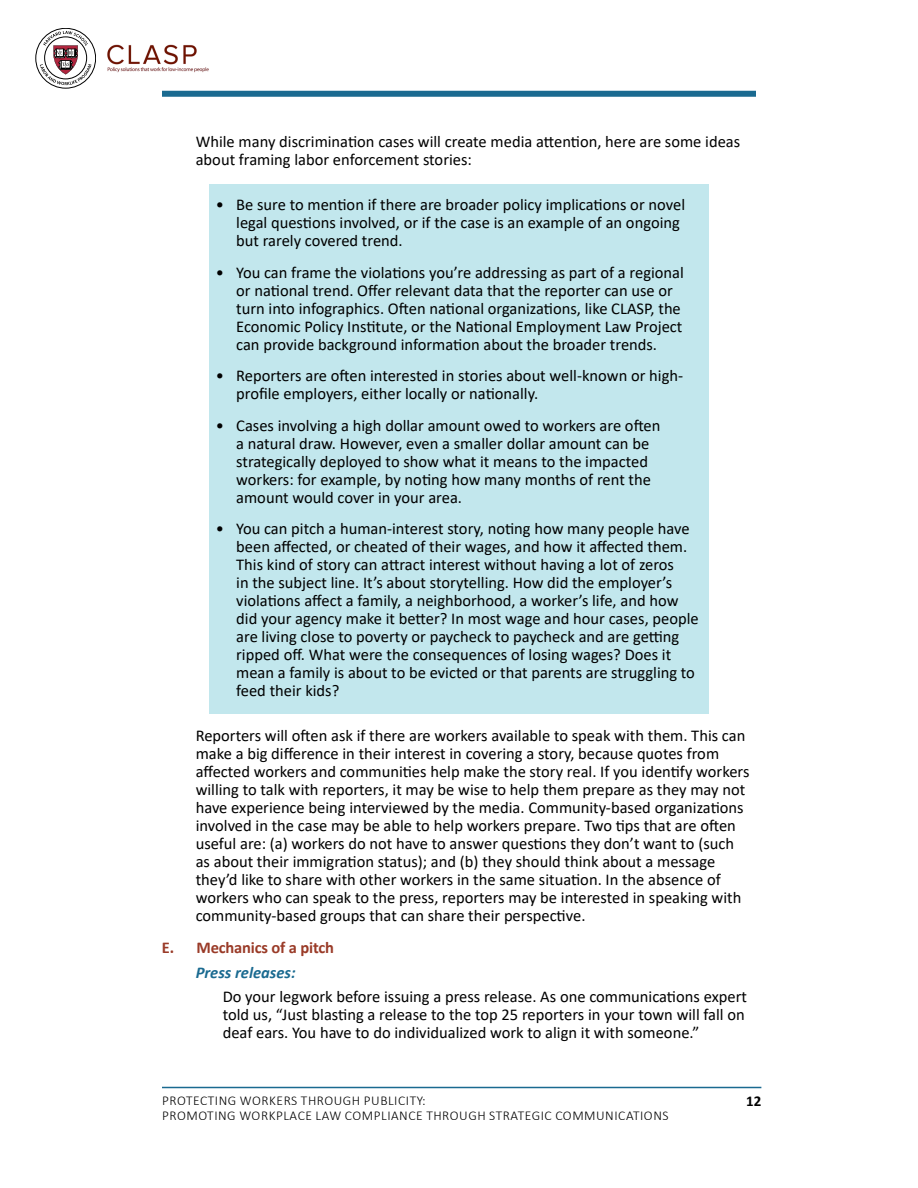
<style>
.page{position:relative;width:918px;height:1188px;background:#fff}
.page>*{position:absolute;margin:0;border:0;box-sizing:border-box;transform-origin:0 0}
.t1{font:16.5px/18px "Calibri";color:#000}
.t2{font:700 16.5px "Calibri";letter-spacing:-.01em;color:#9a3b28}
.t3{font:italic 700 16.5px "Calibri";color:#1a6a90}
.t4{font:700 15px "Calibri";color:#000}
.t5{font:300 13.5px/15px "Calibri";letter-spacing:.04em;color:#000}
</style>
<div class="page">
<hr style="left:162px;top:1087px;width:599px;height:1px;background:#1a6a90">
<img style="left:107px;top:44px;width:102px;height:29px">
<div style="left:162px;top:91px;width:594px;height:6px;background:#1a6a90"></div>
<svg style="left:36px;top:28px;width:60px;height:60px"></svg>
<div style="left:36px;top:28px;width:60px;height:60px;border:1px solid #000;border-radius:50%"></div>
<svg style="left:40px;top:31px;width:52px;height:54px"></svg>
<div style="left:209px;top:184px;width:500px;height:80px;background:#c2e7ed"></div>
<div style="left:209px;top:252px;width:500px;height:116px;background:#c2e7ed"></div>
<div style="left:209px;top:356px;width:500px;height:61px;background:#c2e7ed"></div>
<div style="left:209px;top:405px;width:500px;height:115px;background:#c2e7ed"></div>
<div style="left:209px;top:508px;width:500px;height:206px;background:#c2e7ed"></div>
<p class="t1" style="left:196px;top:132px;width:546px">While many discrimination cases will create media attention, here are some ideas about framing labor enforcement stories:</p>
<p class="t1" style="left:236px;top:195px;width:450px;text-indent:-20px">• Be sure to mention if there are broader policy implications or novel legal questions involved, or if the case is an example of an ongoing but rarely covered trend.</p>
<p class="t1" style="left:236px;top:263px;width:449px;text-indent:-20px">• You can frame the violations you’re addressing as part of a regional or national trend. Offer relevant data that the reporter can use or turn into infographics. Often national organizations, like CLASP, the Economic Policy Institute, or the National Employment Law Project can provide background information about the broader trends.</p>
<p class="t1" style="left:236px;top:366px;width:448px;text-indent:-20px">• Reporters are often interested in stories about well-known or high&shy;profile employers, either locally or nationally.</p>
<p class="t1" style="left:236px;top:416px;width:426px;text-indent:-20px">• Cases involving a high dollar amount owed to workers are often a natural draw. However, even a smaller dollar amount can be strategically deployed to show what it means to the impacted workers: for example, by noting how many months of rent the amount would cover in your area.</p>
<p class="t1" style="left:236px;top:519px;width:464px;text-indent:-20px">• You can pitch a human-interest story, noting how many people have been affected, or cheated of their wages, and how it affected them.<br>This kind of story can attract interest without having a lot of zeros<br>in the subject line. It’s about storytelling. How did the employer’s violations affect a family, a neighborhood, a worker’s life, and how did your agency make it better? In most wage and hour cases, people are living close to poverty or paycheck to paycheck and are getting ripped off. What were the consequences of losing wages? Does it mean a family is about to be evicted or that parents are struggling to feed their kids?</p>
<p class="t1" style="left:196px;top:727px;width:555px">Reporters will often ask if there are workers available to speak with them. This can make a big difference in their interest in covering a story, because quotes from affected workers and communities help make the story real. If you identify workers willing to talk with reporters, it may be wise to help them prepare as they may not have experience being interviewed by the media. Community-based organizations involved in the case may be able to help workers prepare. Two tips that are often useful are: (a) workers do not have to answer questions they don’t want to (such as about their immigration status); and (b) they should think about a message they’d like to share with other workers in the same situation. In the absence of workers who can speak to the press, reporters may be interested in speaking with community-based groups that can share their perspective.</p>
<p class="t2" style="left:162px;top:936px;width:174px">E. Mechanics of a pitch</p>
<p class="t3" style="left:196px;top:961px;width:101px">Press releases:</p>
<p class="t1" style="left:223px;top:988px;width:526px">Do your legwork before issuing a press release. As one communications expert told us, “Just blasting a release to the top 25 reporters in your town will fall on deaf ears. You have to do individualized work to align it with someone.”</p>
<p class="t5" style="left:162px;top:1093px;width:508px">PROTECTING WORKERS THROUGH PUBLICITY:<br>PROMOTING WORKPLACE LAW COMPLIANCE THROUGH STRATEGIC COMMUNICATIONS</p>
<p class="t4" style="left:746px;top:1090px;width:17px">12</p>
</div>
